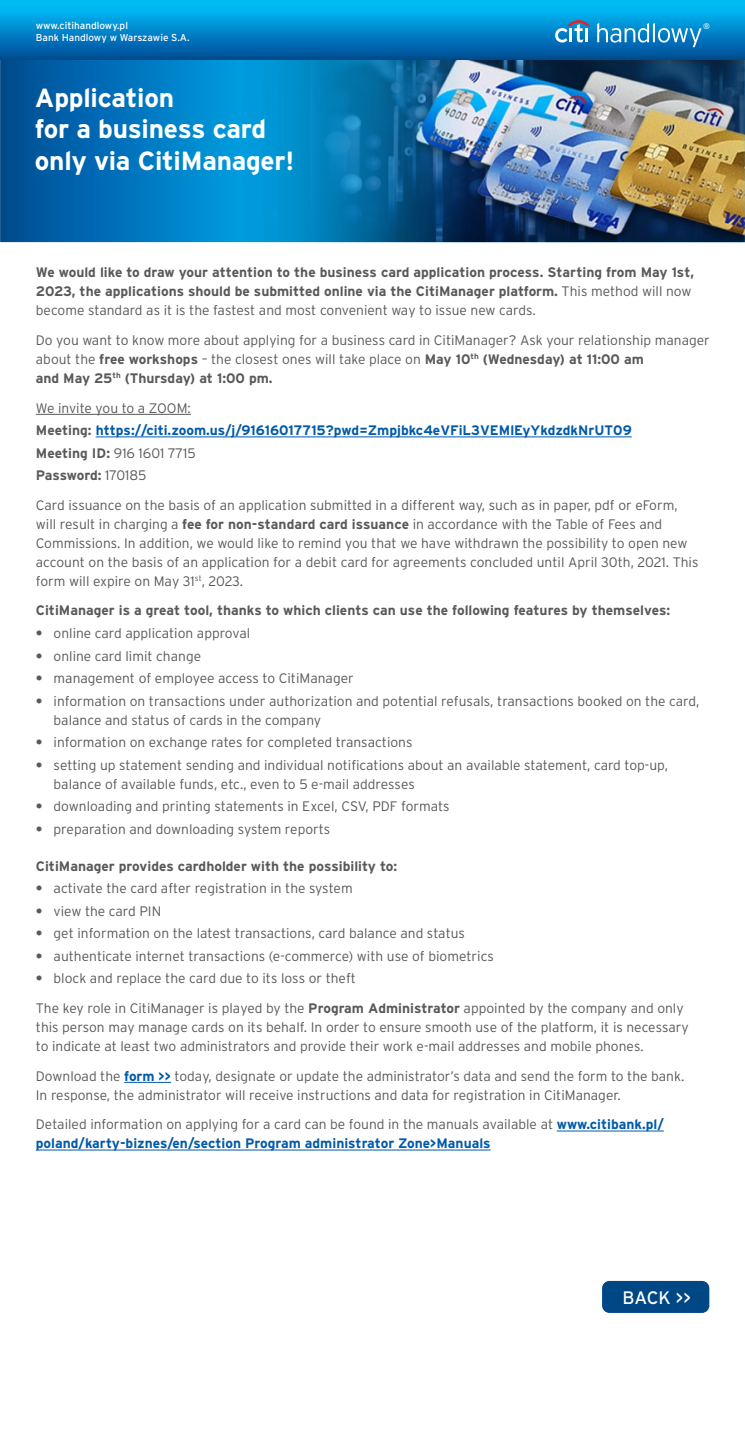
<style>
.page{position:relative;width:745px;height:1453px;background:#fff}
.page>*{position:absolute;margin:0;border:0;box-sizing:border-box;transform-origin:0 0}
.t1{font:700 26.25px/31.5px "Interstate Pl";letter-spacing:-.01em;color:#fff}
.t2{font:18px "Interstate Pl";color:#fff}
.t3{font:300 13.75px/19px "Interstate Pl";color:#58595b}
.t4{font:700 13.75px/19px "Interstate Pl";color:#58595b}
.t5{font:700 13.75px/22.5px "Interstate Pl";color:#005aa9}
.t6{font:10px/12.5px "Interstate Pl";color:#fff}
.t7{font:8.12px "Interstate Pl";color:#fff}
.s1{font-weight:300}
.s2{font-weight:700}
.s3{font-weight:300;color:#58595b}
.s4{color:#58595b}
.s5{font-weight:700;color:#005aa9}
</style>
<div class="page">
<svg style="left:0;top:60px;width:241px;height:182px;background:#0072b8"></svg>
<img style="left:241px;top:60px;width:503px;height:182px">
<div style="left:601px;top:1280px;width:108px;height:33px;background:#004785;border-radius:8px"></div>
<div style="left:600px;top:1279px;width:110px;height:35px;border:1px solid #fff;border-radius:8px"></div>
<div style="left:0;top:0;width:744px;height:60px;background:linear-gradient(to bottom,#00c7ff,#004d98)"></div>
<svg style="left:596px;top:23px;width:105px;height:24px;background:#3899d1"></svg>
<svg style="left:554px;top:20px;width:35px;height:23px"></svg>
<hr style="left:585px;top:28px;width:3px;height:14px;background:#fff">
<hr style="left:36px;top:414px;width:155px;height:1px;background:#58595b">
<hr style="left:96px;top:437px;width:535px;height:1px;background:#005aa9">
<hr style="left:124px;top:1082px;width:47px;height:1px;background:#005aa9">
<hr style="left:556px;top:1131px;width:107px;height:1px;background:#005aa9">
<hr style="left:36px;top:1150px;width:454px;height:1px;background:#005aa9">
<p class="t6" style="left:36px;top:19px;width:155px">www.citihandlowy.pl<br>Bank Handlowy w Warszawie S.A.</p>
<p class="t7" style="left:702px;top:22px;width:8px">®</p>
<h1 class="t1" style="left:35px;top:81px;width:261px">Application<br>for a business card only via CitiManager!</h1>
<p class="t4" style="left:36px;top:263px;width:659px">We would like to draw your attention to the business card application process. Starting from May 1st,<br>2023, the applications should be submitted online via the CitiManager platform. <span class="s1">This method will now become standard as it is the fastest and most convenient way to issue new cards.</span></p>
<p class="t3" style="left:36px;top:330px;width:675px">Do you want to know more about applying for a business card in CitiManager? Ask your relationship manager about the <span class="s2">free workshops</span> – the closest ones will take place on <span class="s2">May 10</span><sup>th</sup> <span class="s2">(Wednesday) at 11:00 am<br>and May 25</span><sup>th</sup> <span class="s2">(Thursday) at 1:00 pm.</span></p>
<p class="t5" style="left:36px;top:396px;width:597px"><span class="s3">We invite you to a ZOOM:<br></span><span class="s4">Meeting:</span> https://citi.zoom.us/j/91616017715?pwd=Zmpjbkc4eVFiL3VEMlEyYkdzdkNrUT09<br><span class="s4">Meeting ID:</span> <span class="s3">916 1601 7715<br></span><span class="s4">Password:</span> <span class="s3">170185</span></p>
<p class="t3" style="left:36px;top:495px;width:663px">Card issuance on the basis of an application submitted in a different way, such as in paper, pdf or eForm, will result in charging a <span class="s2">fee for non-standard card issuance</span> in accordance with the Table of Fees and Commissions. In addition, we would like to remind you that we have withdrawn the possibility to open new account on the basis of an application for a debit card for agreements concluded until April 30th, 2021. This form will expire on May 31<sup>st</sup>, 2023.</p>
<p class="t4" style="left:36px;top:601px;width:635px">CitiManager is a great tool, thanks to which clients can use the following features by themselves:</p>
<p class="t3" style="left:36px;top:623px;width:216px"><span class="s2">•</span> online card application approval</p>
<p class="t3" style="left:36px;top:646px;width:167px"><span class="s2">•</span> online card limit change</p>
<p class="t3" style="left:36px;top:669px;width:319px"><span class="s2">•</span> management of employee access to CitiManager</p>
<p class="t3" style="left:54px;top:691px;width:647px;text-indent:-18px"><span class="s2">•</span> information on transactions under authorization and potential refusals, transactions booked on the card, balance and status of cards in the company</p>
<p class="t3" style="left:36px;top:733px;width:378px"><span class="s2">•</span> information on exchange rates for completed transactions</p>
<p class="t3" style="left:54px;top:755px;width:615px;text-indent:-18px"><span class="s2">•</span> setting up statement sending and individual notifications about an available statement, card top-up, balance of available funds, etc., even to 5 e-mail addresses</p>
<p class="t3" style="left:36px;top:797px;width:415px"><span class="s2">•</span> downloading and printing statements in Excel, CSV, PDF formats</p>
<p class="t3" style="left:36px;top:819px;width:296px"><span class="s2">•</span> preparation and downloading system reports</p>
<p class="t4" style="left:36px;top:856px;width:362px">CitiManager provides cardholder with the possibility to:</p>
<p class="t3" style="left:36px;top:879px;width:318px"><span class="s2">•</span> activate the card after registration in the system</p>
<p class="t3" style="left:36px;top:901px;width:127px"><span class="s2">•</span> view the card PIN</p>
<p class="t3" style="left:36px;top:924px;width:430px"><span class="s2">•</span> get information on the latest transactions, card balance and status</p>
<p class="t3" style="left:36px;top:946px;width:459px"><span class="s2">•</span> authenticate internet transactions (e-commerce) with use of biometrics</p>
<p class="t3" style="left:36px;top:963px;width:649px;line-height:29.6px"><span class="s2">•</span> block and replace the card due to its loss or theft<br>The key role in CitiManager is played by the <span class="s2">Program Administrator</span> appointed by the company and only</p>
<p class="t3" style="left:36px;top:1017px;width:654px">this person may manage cards on its behalf. In order to ensure smooth use of the platform, it is necessary to indicate at least two administrators and provide their work e-mail addresses and mobile phones.</p>
<p class="t3" style="left:36px;top:1066px;width:649px">Download the <span class="s5">form &gt;&gt;</span> today, designate or update the administrator’s data and send the form to the bank.<br>In response, the administrator will receive instructions and data for registration in CitiManager.</p>
<p class="t5" style="left:36px;top:1115px;width:629px;line-height:19px"><span class="s3">Detailed information on applying for a card can be found in the manuals available at</span> www.citibank.pl/ poland/karty-biznes/en/section Program administrator Zone&gt;Manuals</p>
<h2 class="t2" style="left:622px;top:1287px;width:70px">BACK &gt;&gt;</h2>
</div>
